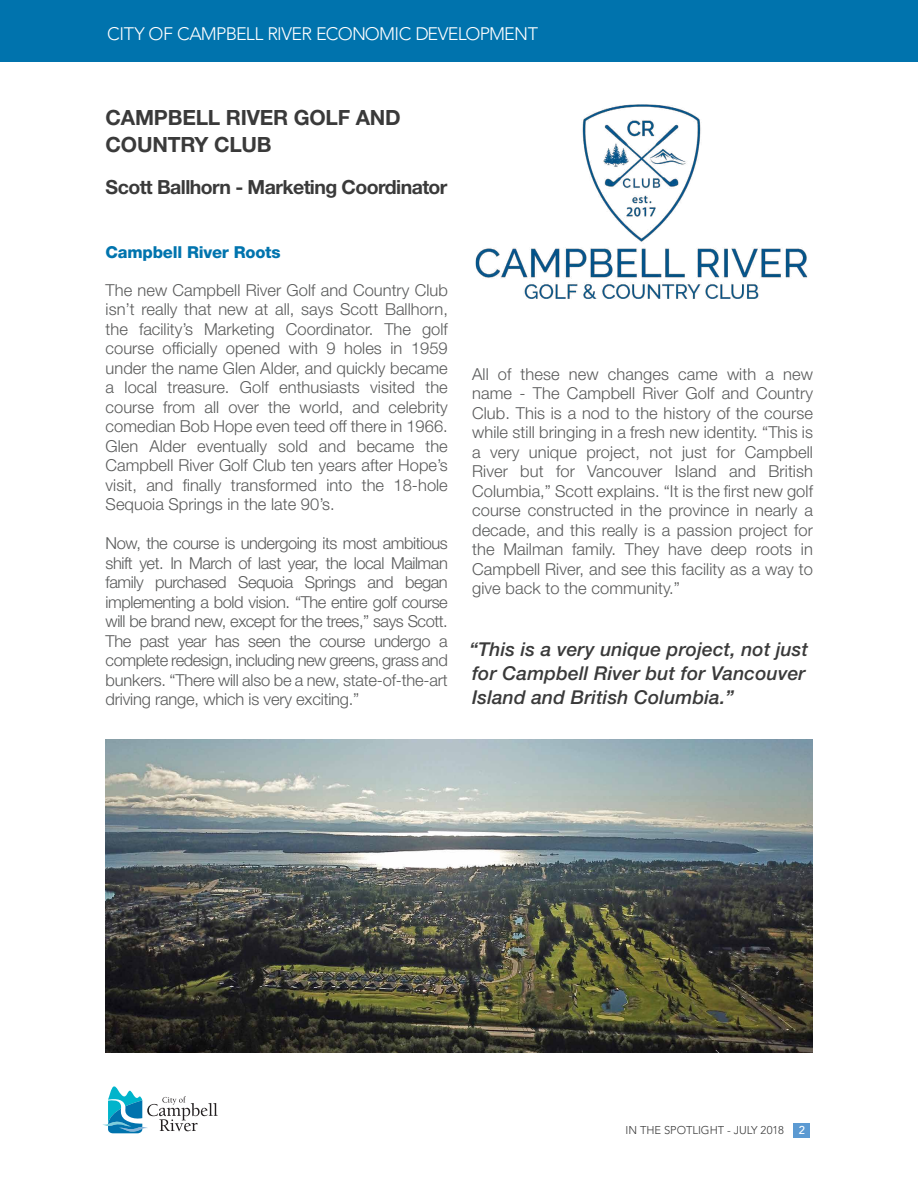
<style>
.page{position:relative;width:918px;height:1188px;background:#fff}
.page>*{position:absolute;margin:0;border:0;box-sizing:border-box;transform-origin:0 0}
.t1{font:700 21px/27px "Helvetica Neue LT Std";letter-spacing:-.01em;color:#3a3a3a}
.t2{font:700 19.5px "Helvetica Neue LT Std";letter-spacing:-.03em;color:#3a3a3a}
.t3{font:italic 500 19.2px/24px "Helvetica Neue LT Std";letter-spacing:.01em;color:#3a3a3a}
.t4{font:300 18px "Avenir LT Std";letter-spacing:-.04em;color:#fff}
.t5{font:300 16.5px/19.5px "Helvetica Neue LT Std";color:#5a5b5b;text-align:justify}
.t6{font:800 16.5px "Helvetica Neue LT Std";letter-spacing:-.015em;color:#0074ae}
.t7{font:300 11.25px "Avenir LT Std";letter-spacing:-.005em;color:#3a3a3a}
.t8{font:500 11.25px "Avenir LT Std";color:#fff}
</style>
<div class="page">
<img style="left:475px;top:104px;width:333px;height:195px">
<img style="left:105px;top:740px;width:708px;height:313px">
<svg style="left:103px;top:1086px;width:115px;height:48px"></svg>
<div style="left:794px;top:1123px;width:16px;height:14px;background:#5c9ad2"></div>
<div style="left:0;top:0;width:918px;height:62px;background:#0073ad"></div>
<p class="t4" style="left:107px;top:24px;width:432px">CITY OF CAMPBELL RIVER ECONOMIC DEVELOPMENT</p>
<p class="t1" style="left:106px;top:103px;width:297px">CAMPBELL RIVER GOLF AND<br>COUNTRY CLUB</p>
<p class="t2" style="left:106px;top:174px;width:343px">Scott Ballhorn - Marketing Coordinator</p>
<p class="t6" style="left:106px;top:242px;width:176px">Campbell River Roots</p>
<p class="t5" style="left:106px;top:280px;width:344px">The new Campbell River Golf and Country Club isn’t really that new at all, says Scott Ballhorn, the facility’s Marketing Coordinator. The golf course officially opened with 9 holes in 1959 under the name Glen Alder, and quickly became a local treasure. Golf enthusiasts visited the course from all over the world, and celebrity comedian Bob Hope even teed off there in 1966.<br>Glen Alder eventually sold and became the Campbell River Golf Club ten years after Hope’s visit, and finally transformed into the 18-hole Sequoia Springs in the late 90’s.</p>
<p class="t5" style="left:106px;top:533px;width:344px">Now, the course is undergoing its most ambitious shift yet. In March of last year, the local Mailman family purchased Sequoia Springs and began implementing a bold vision. “The entire golf course will be brand new, except for the trees,” says Scott.<br>The past year has seen the course undergo a complete redesign, including new greens, grass and bunkers. “There will also be a new, state-of-the-art driving range, which is very exciting.”</p>
<p class="t5" style="left:472px;top:364px;width:342px">All of these new changes came with a new name - The Campbell River Golf and Country Club. This is a nod to the history of the course while still bringing in a fresh new identity. “This is a very unique project, not just for Campbell River but for Vancouver Island and British Columbia,” Scott explains. “It is the first new golf course constructed in the province in nearly a decade, and this really is a passion project for the Mailman family. They have deep roots in Campbell River, and see this facility as a way to give back to the community.”</p>
<p class="t3" style="left:469px;top:637px;width:340px">“This is a very unique project, not just for Campbell River but for Vancouver<br>Island and British Columbia.”</p>
<p class="t7" style="left:626px;top:1124px;width:160px">IN THE SPOTLIGHT - JULY 2018</p>
<p class="t8" style="left:799px;top:1124px;width:8px">2</p>
</div>
